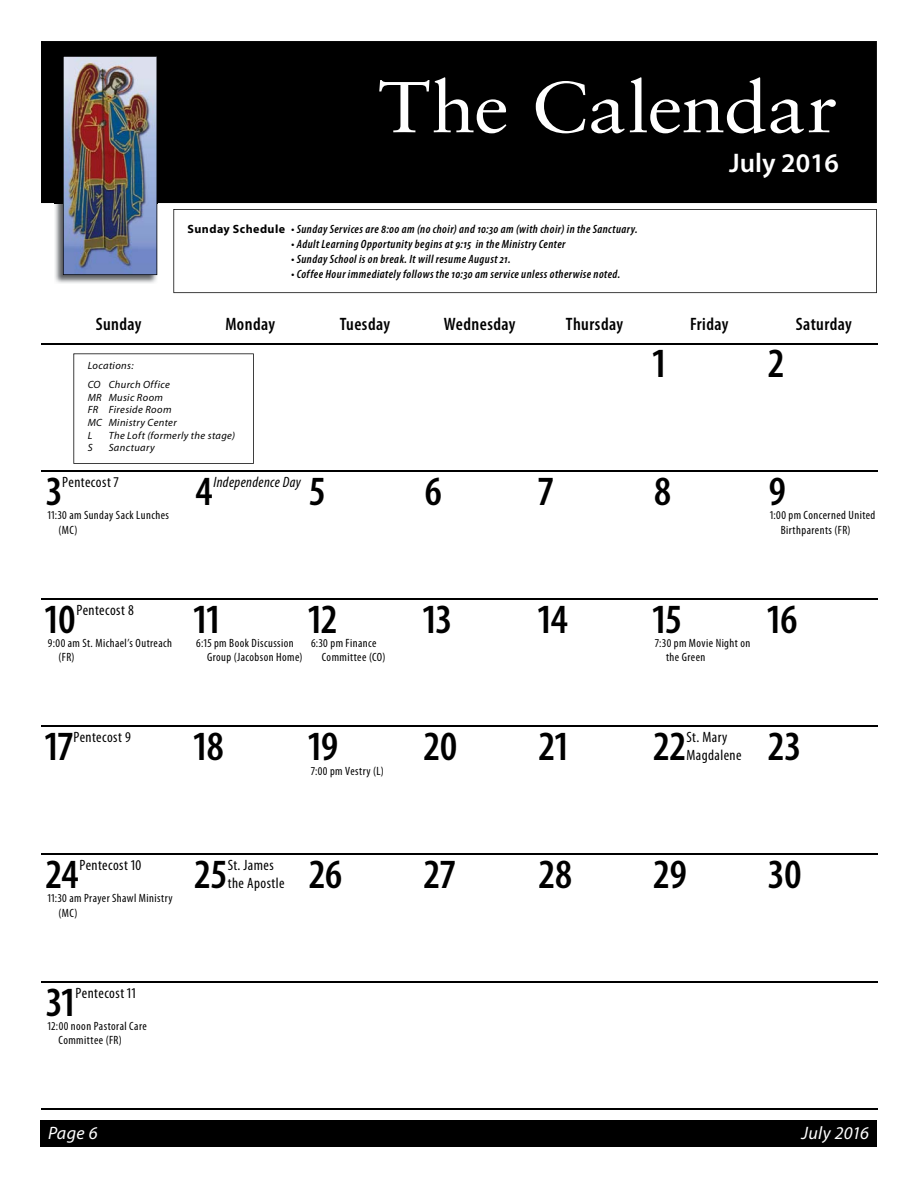
<style>
.page{position:relative;width:918px;height:1188px;background:#fff}
.page>*{position:absolute;margin:0;border:0;box-sizing:border-box;transform-origin:0 0}
.t1{font:72px "Sabon LT Std";letter-spacing:-.005em;color:#fff;scale:1.1 1}
.t2{font:600 condensed 41.7px "Myriad Pro";color:#000}
.t3{font:600 27px "Myriad Pro";color:#fff}
.t4{font:600 condensed 18px "Myriad Pro";letter-spacing:.025em;color:#000}
.t5{font:italic 18px "Myriad Pro";letter-spacing:.015em;color:#fff}
.t6{font:condensed 15px/18px "Myriad Pro";letter-spacing:.025em;color:#000}
.t7{font:italic condensed 15px "Myriad Pro";letter-spacing:.025em;color:#000}
.t8{font:condensed 12px/14.4px "Myriad Pro";letter-spacing:.035em;color:#000}
.t9{font:italic 600 condensed 12px "Myriad Pro";letter-spacing:.04em;color:#000}
.t10{font:italic 10.5px/12.6px "Myriad Pro";letter-spacing:.035em;color:#000}
.s1{font-weight:700;font-style:normal;font-stretch:normal}
</style>
<div class="page">
<div style="left:40px;top:1120px;width:838px;height:27px;background:#000"></div>
<hr style="left:41px;top:343px;width:149px;height:1px;background:#000">
<hr style="left:190px;top:343px;width:114px;height:1px;background:#000">
<hr style="left:304px;top:343px;width:115px;height:1px;background:#000">
<hr style="left:419px;top:343px;width:115px;height:1px;background:#000">
<hr style="left:534px;top:343px;width:115px;height:1px;background:#000">
<hr style="left:649px;top:343px;width:114px;height:1px;background:#000">
<hr style="left:763px;top:343px;width:115px;height:1px;background:#000">
<hr style="left:41px;top:470px;width:149px;height:2px;background:#000">
<hr style="left:190px;top:470px;width:114px;height:2px;background:#000">
<hr style="left:304px;top:470px;width:115px;height:2px;background:#000">
<hr style="left:419px;top:470px;width:115px;height:2px;background:#000">
<hr style="left:534px;top:470px;width:115px;height:2px;background:#000">
<hr style="left:649px;top:470px;width:114px;height:2px;background:#000">
<hr style="left:763px;top:470px;width:115px;height:2px;background:#000">
<hr style="left:41px;top:598px;width:149px;height:2px;background:#000">
<hr style="left:190px;top:598px;width:114px;height:2px;background:#000">
<hr style="left:304px;top:598px;width:115px;height:2px;background:#000">
<hr style="left:419px;top:598px;width:115px;height:2px;background:#000">
<hr style="left:534px;top:598px;width:115px;height:2px;background:#000">
<hr style="left:649px;top:598px;width:114px;height:2px;background:#000">
<hr style="left:763px;top:598px;width:115px;height:2px;background:#000">
<hr style="left:41px;top:726px;width:149px;height:1px;background:#000">
<hr style="left:190px;top:726px;width:114px;height:1px;background:#000">
<hr style="left:304px;top:726px;width:115px;height:1px;background:#000">
<hr style="left:419px;top:726px;width:115px;height:1px;background:#000">
<hr style="left:534px;top:726px;width:115px;height:1px;background:#000">
<hr style="left:649px;top:726px;width:114px;height:1px;background:#000">
<hr style="left:763px;top:726px;width:115px;height:1px;background:#000">
<hr style="left:41px;top:853px;width:149px;height:2px;background:#000">
<hr style="left:190px;top:853px;width:114px;height:2px;background:#000">
<hr style="left:304px;top:853px;width:115px;height:2px;background:#000">
<hr style="left:419px;top:853px;width:115px;height:2px;background:#000">
<hr style="left:534px;top:853px;width:115px;height:2px;background:#000">
<hr style="left:649px;top:853px;width:114px;height:2px;background:#000">
<hr style="left:763px;top:853px;width:115px;height:2px;background:#000">
<hr style="left:41px;top:981px;width:149px;height:1px;background:#000">
<hr style="left:190px;top:981px;width:114px;height:1px;background:#000">
<hr style="left:304px;top:981px;width:115px;height:1px;background:#000">
<hr style="left:419px;top:981px;width:115px;height:1px;background:#000">
<hr style="left:534px;top:981px;width:115px;height:1px;background:#000">
<hr style="left:649px;top:981px;width:114px;height:1px;background:#000">
<hr style="left:763px;top:981px;width:115px;height:1px;background:#000">
<hr style="left:41px;top:1109px;width:149px;height:1px;background:#000">
<hr style="left:190px;top:1109px;width:114px;height:1px;background:#000">
<hr style="left:304px;top:1109px;width:115px;height:1px;background:#000">
<hr style="left:419px;top:1109px;width:115px;height:1px;background:#000">
<hr style="left:534px;top:1109px;width:115px;height:1px;background:#000">
<hr style="left:649px;top:1109px;width:114px;height:1px;background:#000">
<hr style="left:763px;top:1109px;width:115px;height:1px;background:#000">
<svg style="left:173px;top:209px;width:704px;height:84px"></svg>
<div style="left:41px;top:41px;width:836px;height:162px;background:#000"></div>
<img style="left:54px;top:56px;width:104px;height:227px">
<img style="left:63px;top:56px;width:94px;height:219px">
<svg style="left:73px;top:353px;width:181px;height:111px"></svg>
<h1 class="t1" style="left:378px;top:77px;width:419px">The Calendar</h1>
<h3 class="t3" style="left:729px;top:152px;width:111px">July 2016</h3>
<p class="t9" style="left:188px;top:225px;width:452px"><span class="s1">Sunday Schedule</span> • Sunday Services are 8:00 am (no choir) and 10:30 am (with choir) in the Sanctuary.</p>
<p class="t9" style="left:291px;top:240px;width:276px">• Adult Learning Opportunity begins at 9:15 in the Ministry Center</p>
<p class="t9" style="left:291px;top:255px;width:221px">• Sunday School is on break. It will resume August 21.</p>
<p class="t9" style="left:291px;top:270px;width:331px">• Coffee Hour immediately follows the 10:30 am service unless otherwise noted.</p>
<h3 class="t4" style="left:96px;top:317px;width:47px">Sunday</h3>
<h3 class="t4" style="left:225px;top:317px;width:51px">Monday</h3>
<h3 class="t4" style="left:340px;top:317px;width:52px">Tuesday</h3>
<h3 class="t4" style="left:444px;top:317px;width:73px">Wednesday</h3>
<h3 class="t4" style="left:566px;top:317px;width:59px">Thursday</h3>
<h3 class="t4" style="left:690px;top:317px;width:40px">Friday</h3>
<h3 class="t4" style="left:796px;top:317px;width:57px">Saturday</h3>
<h2 class="t2" style="left:653px;top:348px;width:14px">1</h2>
<h2 class="t2" style="left:769px;top:348px;width:16px">2</h2>
<p class="t10" style="left:88px;top:357px;width:84px;line-height:19.4px">Locations:<br>CO Church Office</p>
<p class="t10" style="left:88px;top:392px;width:91px">MR Music Room<br>FR Fireside Room<br>MC Ministry Center<br>L</p>
<p class="t10" style="left:109px;top:430px;width:128px">The Loft (formerly the stage)</p>
<p class="t10" style="left:88px;top:442px;width:6px">S</p>
<p class="t10" style="left:109px;top:442px;width:48px">Sanctuary</p>
<h2 class="t2" style="left:47px;top:476px;width:16px">3</h2>
<p class="t6" style="left:62px;top:474px;width:58px">Pentecost 7</p>
<p class="t8" style="left:59px;top:509px;width:112px;text-indent:-11px">11:30 am Sunday Sack Lunches (MC)</p>
<h2 class="t2" style="left:196px;top:476px;width:18px">4</h2>
<p class="t7" style="left:213px;top:477px;width:89px">Independence Day</p>
<h2 class="t2" style="left:310px;top:476px;width:17px">5</h2>
<h2 class="t2" style="left:425px;top:476px;width:19px">6</h2>
<h2 class="t2" style="left:539px;top:476px;width:15px">7</h2>
<h2 class="t2" style="left:654px;top:476px;width:19px">8</h2>
<h2 class="t2" style="left:769px;top:476px;width:19px">9</h2>
<p class="t8" style="left:781px;top:509px;width:96px;text-indent:-11px">1:00 pm Concerned United<br>Birthparents (FR)</p>
<h2 class="t2" style="left:46px;top:603px;width:31px">10</h2>
<p class="t6" style="left:77px;top:602px;width:59px">Pentecost 8</p>
<p class="t8" style="left:59px;top:637px;width:115px;text-indent:-11px">9:00 am St. Michael’s Outreach (FR)</p>
<h2 class="t2" style="left:309px;top:603px;width:29px">12</h2>
<p class="t8" style="left:322px;top:637px;width:65px;text-indent:-11px">6:30 pm Finance<br>Committee (CO)</p>
<h2 class="t2" style="left:194px;top:603px;width:27px">11</h2>
<p class="t8" style="left:207px;top:637px;width:97px;text-indent:-11px">6:15 pm Book Discussion<br>Group (Jacobson Home)</p>
<h2 class="t2" style="left:424px;top:603px;width:29px">13</h2>
<h2 class="t2" style="left:538px;top:603px;width:31px">14</h2>
<h2 class="t2" style="left:653px;top:603px;width:30px">15</h2>
<p class="t8" style="left:666px;top:637px;width:86px;text-indent:-11px">7:30 pm Movie Night on the Green</p>
<h2 class="t2" style="left:768px;top:603px;width:31px">16</h2>
<h2 class="t2" style="left:46px;top:731px;width:28px">17</h2>
<p class="t6" style="left:74px;top:730px;width:59px">Pentecost 9</p>
<h2 class="t2" style="left:194px;top:731px;width:31px">18</h2>
<h2 class="t2" style="left:309px;top:731px;width:31px">19</h2>
<p class="t8" style="left:311px;top:765px;width:74px">7:00 pm Vestry (L)</p>
<h2 class="t2" style="left:425px;top:731px;width:34px">20</h2>
<h2 class="t2" style="left:539px;top:731px;width:30px">21</h2>
<h2 class="t2" style="left:654px;top:731px;width:33px">22</h2>
<p class="t6" style="left:687px;top:730px;width:56px">St. Mary<br>Magdalene</p>
<h2 class="t2" style="left:769px;top:731px;width:33px">23</h2>
<h2 class="t2" style="left:47px;top:859px;width:33px">24</h2>
<p class="t6" style="left:80px;top:857px;width:63px">Pentecost 10</p>
<p class="t8" style="left:59px;top:892px;width:115px;text-indent:-11px">11:30 am Prayer Shawl Ministry (MC)</p>
<h2 class="t2" style="left:195px;top:859px;width:33px">25</h2>
<p class="t6" style="left:228px;top:857px;width:58px">St. James the Apostle</p>
<h2 class="t2" style="left:310px;top:859px;width:34px">26</h2>
<h2 class="t2" style="left:425px;top:859px;width:32px">27</h2>
<h2 class="t2" style="left:539px;top:859px;width:34px">28</h2>
<h2 class="t2" style="left:654px;top:859px;width:34px">29</h2>
<h2 class="t2" style="left:769px;top:859px;width:34px">30</h2>
<h2 class="t2" style="left:47px;top:986px;width:29px">31</h2>
<p class="t6" style="left:76px;top:985px;width:62px">Pentecost 11</p>
<p class="t8" style="left:59px;top:1020px;width:90px;text-indent:-11px">12:00 noon Pastoral Care<br>Committee (FR)</p>
<h3 class="t5" style="left:48px;top:1126px;width:51px">Page 6</h3>
<h3 class="t5" style="left:802px;top:1126px;width:69px">July 2016</h3>
</div>
